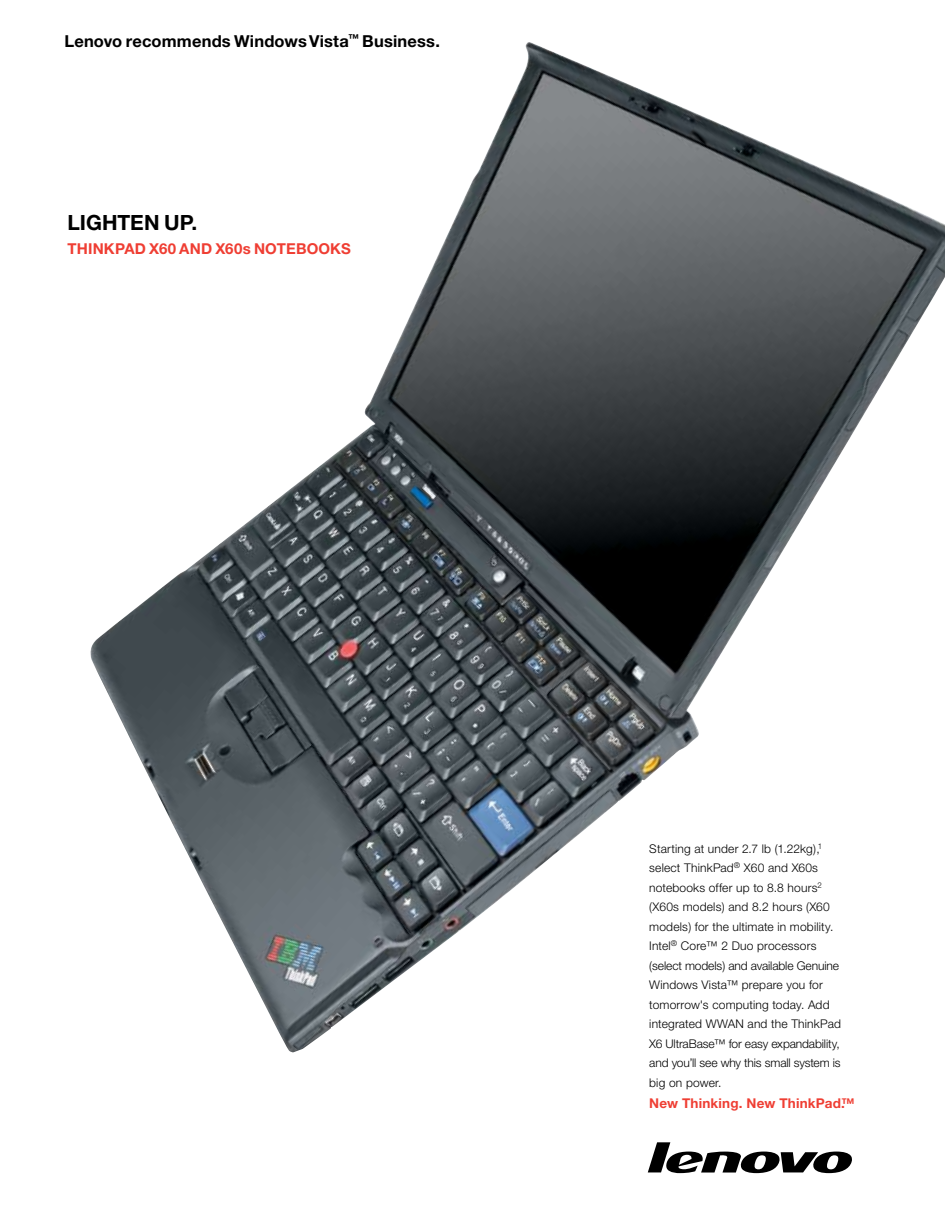
<style>
.page{position:relative;width:945px;height:1215px;background:#fff}
.page>*{position:absolute;margin:0;border:0;box-sizing:border-box;transform-origin:0 0}
.t1{font:700 21px "Helvetica Neue";color:#000}
.t2{font:700 16.5px "Helvetica Neue";letter-spacing:.01em;color:#000}
.t3{font:700 15px "Helvetica Neue";letter-spacing:.01em;color:#ef3e33}
.t4{font:700 13.5px "Helvetica Neue";letter-spacing:.015em;color:#ef3e33}
.t5{font:300 12px/19.5px "Helvetica Neue";letter-spacing:.01em;color:#000}
</style>
<div class="page">
<svg style="left:648px;top:1142px;width:204px;height:31px"></svg>
<img style="left:90px;top:42px;width:855px;height:1011px">
<h2 class="t2" style="left:64px;top:31px;width:377px">Lenovo recommends WindowsVista<sup>™</sup> Business.</h2>
<h1 class="t1" style="left:68px;top:209px;width:131px">LIGHTEN UP.</h1>
<p class="t3" style="left:68px;top:239px;width:124px">THINKPAD X60 and</p>
<p class="t3" style="left:215px;top:239px;width:137px">X60s NOTEBOOKS</p>
<p class="t5" style="left:649px;top:838px;width:193px">Starting at under 2.7 lb (1.22kg),<sup>1 </sup>select ThinkPad<sup>®</sup> X60 and X60s notebooks offer up to 8.8 hours<sup>2 </sup>(X60s models) and 8.2 hours (X60 models) for the ultimate in mobility.<br>Intel<sup>®</sup> Core™ 2 Duo processors (select models) and available Genuine<br>Windows Vista™ prepare you for tomorrow's computing today. Add integrated WWAN and the ThinkPad<br>X6 UltraBase™ for easy expandability, and you’ll see why this small system is big on power.</p>
<p class="t4" style="left:649px;top:1094px;width:207px">New Thinking. New ThinkPad.™</p>
</div>
